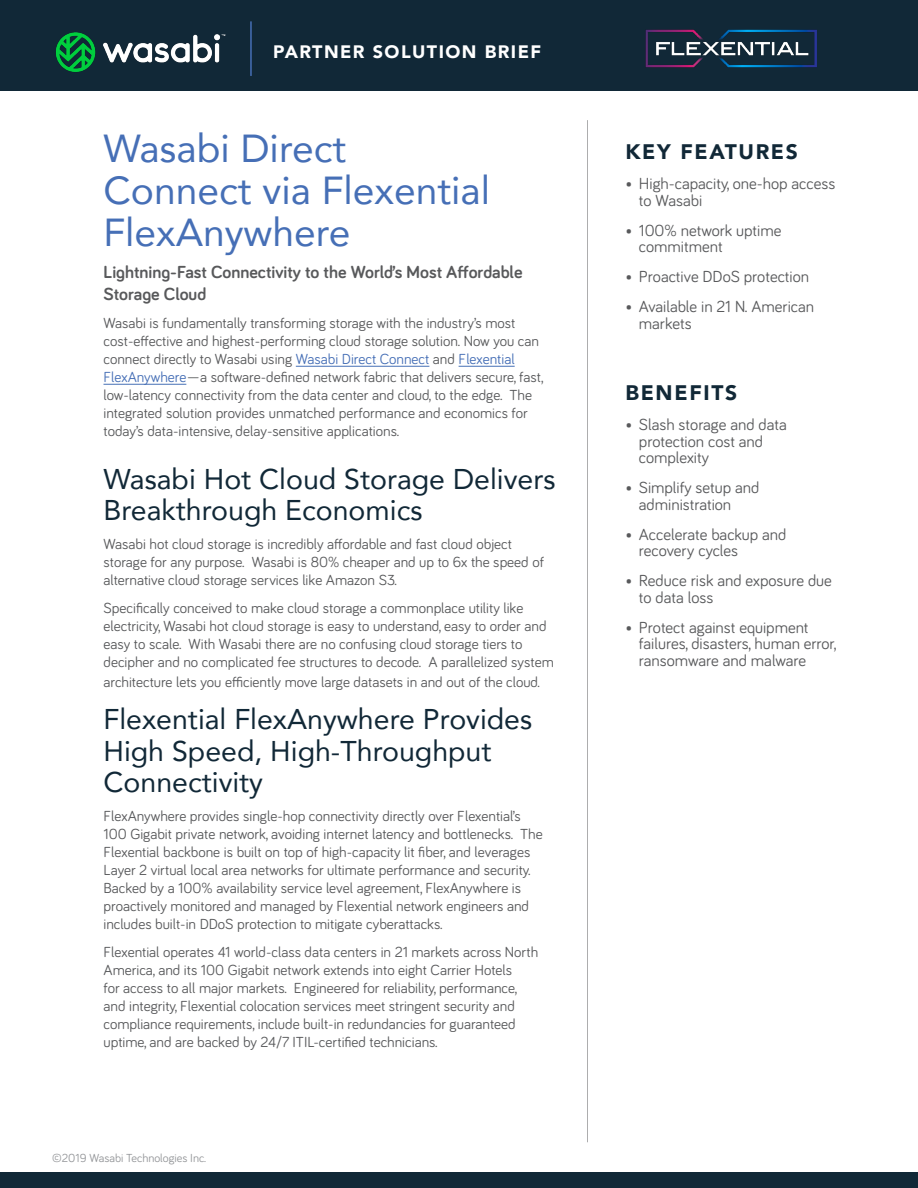
<style>
.page{position:relative;width:918px;height:1188px;background:#fff}
.page>*{position:absolute;margin:0;border:0;box-sizing:border-box;transform-origin:0 0}
.t1{font:39px/42px "Avenir";color:#466fb6}
.t2{font:28.5px/31.5px "Avenir";color:#112837}
.t3{font:900 21px "Avenir";letter-spacing:.08em;color:#112837}
.t4{font:700 18px/21.6px "Bariol";color:#58595b}
.t5{font:900 18px "Avenir";letter-spacing:.08em;color:#fff}
.t6{font:16.5px/16.5px "Bariol";color:#58595b}
.t7{font:15px/18px "Bariol";color:#58595b}
.t8{font:12px "Bariol";color:#939598}
.s1{color:#466fb6}
</style>
<div class="page">
<div style="left:0;top:0;width:918px;height:91px;background:#112837"></div>
<img style="left:56px;top:32px;width:170px;height:40px">
<hr style="left:250px;top:21px;width:2px;height:55px;background:#466fb6">
<div style="left:0;top:1173px;width:918px;height:15px;background:#112837"></div>
<hr style="left:296px;top:366px;width:133px;height:1px;background:#466fb6">
<hr style="left:459px;top:366px;width:56px;height:1px;background:#466fb6">
<hr style="left:104px;top:384px;width:82px;height:1px;background:#466fb6">
<hr style="left:587px;top:120px;width:1px;height:1022px;background:#58595b">
<img style="left:645px;top:30px;width:171px;height:38px">
<p class="t5" style="left:273px;top:37px;width:269px">PARTNER SOLUTION BRIEF</p>
<h1 class="t1" style="left:104px;top:126px;width:388px">Wasabi Direct<br>Connect via Flexential<br>FlexAnywhere</h1>
<p class="t4" style="left:104px;top:261px;width:420px">Lightning-Fast Connectivity to the World’s Most Affordable<br>Storage Cloud</p>
<p class="t7" style="left:104px;top:313px;width:442px">Wasabi is fundamentally transforming storage with the industry’s most cost-effective and highest-performing cloud storage solution. Now you can connect directly to Wasabi using <span class="s1">Wasabi Direct Connect</span> and <span class="s1">Flexential FlexAnywhere</span>—a software-defined network fabric that delivers secure, fast, low-latency connectivity from the data center and cloud, to the edge. The integrated solution provides unmatched performance and economics for today’s data-intensive, delay-sensitive applications.</p>
<h2 class="t2" style="left:104px;top:462px;width:454px">Wasabi Hot Cloud Storage Delivers<br>Breakthrough Economics</h2>
<p class="t7" style="left:104px;top:534px;width:442px">Wasabi hot cloud storage is incredibly affordable and fast cloud object storage for any purpose. Wasabi is 80% cheaper and up to 6x the speed of alternative cloud storage services like Amazon S3.</p>
<p class="t7" style="left:104px;top:598px;width:452px">Specifically conceived to make cloud storage a commonplace utility like electricity, Wasabi hot cloud storage is easy to understand, easy to order and easy to scale. With Wasabi there are no confusing cloud storage tiers to decipher and no complicated fee structures to decode. A parallelized system</p>
<p class="t7" style="left:104px;top:672px;width:438px">architecture lets you efficiently move large datasets in and out of the cloud.</p>
<h2 class="t2" style="left:104px;top:703px;width:430px">Flexential FlexAnywhere Provides<br>High Speed, High-Throughput<br>Connectivity</h2>
<p class="t7" style="left:104px;top:806px;width:441px">FlexAnywhere provides single-hop connectivity directly over Flexential’s 100 Gigabit private network, avoiding internet latency and bottlenecks. The Flexential backbone is built on top of high-capacity lit fiber, and leverages Layer 2 virtual local area networks for ultimate performance and security.<br>Backed by a 100% availability service level agreement, FlexAnywhere is proactively monitored and managed by Flexential network engineers and includes built-in DDoS protection to mitigate cyberattacks.</p>
<p class="t7" style="left:104px;top:942px;width:436px">Flexential operates 41 world-class data centers in 21 markets across North America, and its 100 Gigabit network extends into eight Carrier Hotels<br>for access to all major markets. Engineered for reliability, performance, and integrity, Flexential colocation services meet stringent security and compliance requirements, include built-in redundancies for guaranteed uptime, and are backed by 24/7 ITIL-certified technicians.</p>
<p class="t8" style="left:52px;top:1149px;width:155px">©2019 Wasabi Technologies Inc.</p>
<h3 class="t3" style="left:625px;top:134px;width:174px">KEY FEATURES</h3>
<p class="t6" style="left:639px;top:175px;width:198px;text-indent:-13px">• High-capacity, one-hop access to Wasabi</p>
<p class="t6" style="left:639px;top:221px;width:144px;text-indent:-13px">• 100% network uptime commitment</p>
<p class="t6" style="left:625px;top:268px;width:185px">• Proactive DDoS protection</p>
<p class="t6" style="left:639px;top:298px;width:177px;text-indent:-13px">• Available in 21 N. American markets</p>
<h3 class="t3" style="left:625px;top:375px;width:113px">BENEFITS</h3>
<p class="t6" style="left:639px;top:416px;width:149px;text-indent:-13px">• Slash storage and data protection cost and complexity</p>
<p class="t6" style="left:639px;top:479px;width:122px;text-indent:-13px">• Simplify setup and administration</p>
<p class="t6" style="left:639px;top:525px;width:149px;text-indent:-13px">• Accelerate backup and recovery cycles</p>
<p class="t6" style="left:639px;top:572px;width:195px;text-indent:-13px">• Reduce risk and exposure due to data loss</p>
<p class="t6" style="left:639px;top:618px;width:199px;text-indent:-13px">• Protect against equipment failures, disasters, human error, ransomware and malware</p>
</div>
